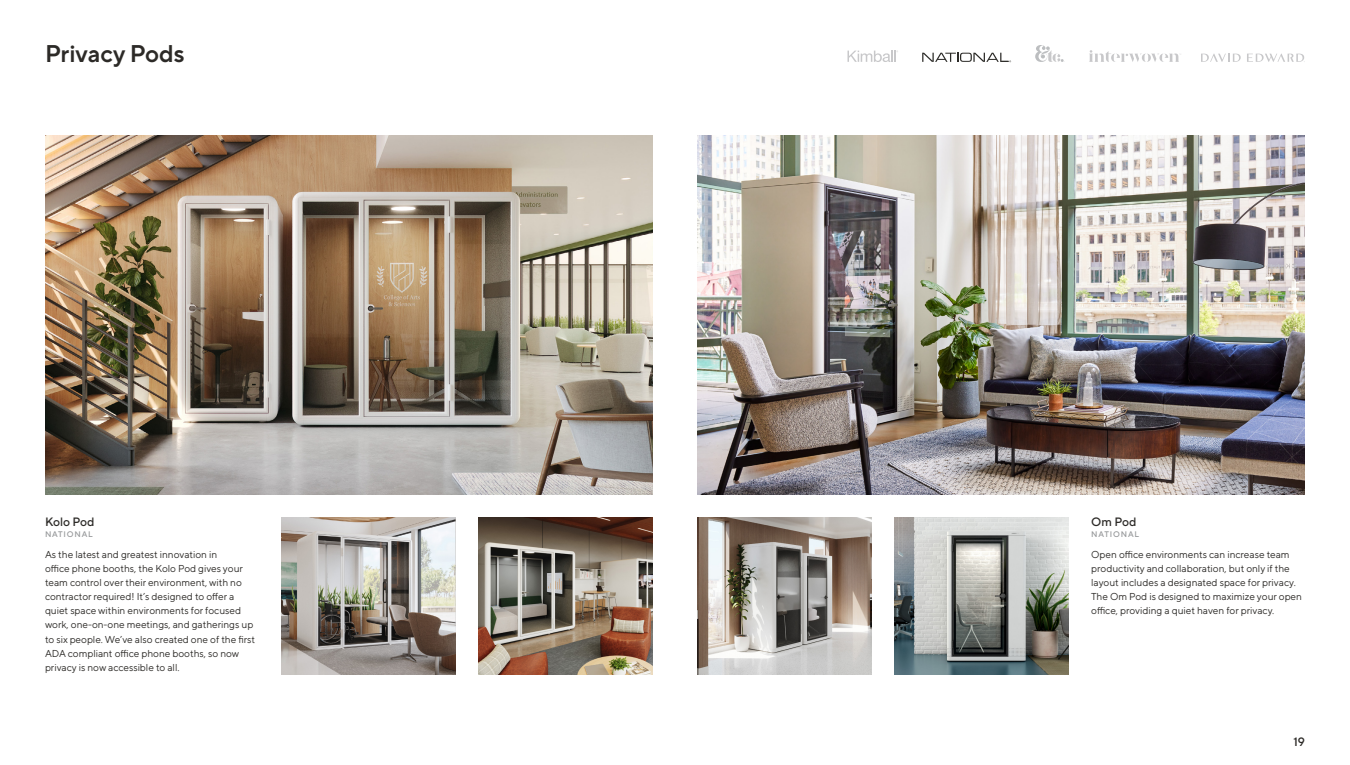
<style>
.page{position:relative;width:1350px;height:765px;background:#fff}
.page>*{position:absolute;margin:0;border:0;box-sizing:border-box;transform-origin:0 0}
.t1{font:600 24px "TT Norms Pro";color:#2c2a27}
.t2{font:500 12px "TT Norms Pro";color:#2c2a27}
.t3{font:10px/14px "TT Norms Pro";color:#2c2a27}
.t4{font:500 8px "TT Norms Pro";letter-spacing:.1em;color:#96989a}
</style>
<div class="page">
<img style="left:45px;top:135px;width:607px;height:360px">
<img style="left:478px;top:518px;width:174px;height:157px">
<img style="left:281px;top:518px;width:175px;height:157px">
<img style="left:698px;top:135px;width:607px;height:360px">
<img style="left:894px;top:518px;width:175px;height:157px">
<img style="left:698px;top:518px;width:174px;height:157px">
<svg style="left:847px;top:51px;width:51px;height:11px"></svg>
<svg style="left:922px;top:53px;width:89px;height:9px"></svg>
<svg style="left:1035px;top:45px;width:30px;height:17px"></svg>
<svg style="left:1089px;top:50px;width:92px;height:12px"></svg>
<svg style="left:1201px;top:54px;width:40px;height:8px"></svg>
<svg style="left:1247px;top:54px;width:58px;height:8px"></svg>
<h1 class="t1" style="left:45px;top:36px;width:141px">Privacy Pods</h1>
<p class="t2" style="left:45px;top:513px;width:51px">Kolo Pod</p>
<p class="t4" style="left:45px;top:528px;width:49px">NATIONAL</p>
<p class="t3" style="left:45px;top:547px;width:212px">As the latest and greatest innovation in<br>office phone booths, the Kolo Pod gives your team control over their environment, with no contractor required! It’s designed to offer a quiet space within environments for focused work, one-on-one meetings, and gatherings up to six people. We’ve also created one of the first ADA compliant office phone booths, so now privacy is now accessible to all.</p>
<p class="t2" style="left:1091px;top:513px;width:47px">Om Pod</p>
<p class="t4" style="left:1091px;top:528px;width:49px">NATIONAL</p>
<p class="t3" style="left:1091px;top:547px;width:212px">Open office environments can increase team productivity and collaboration, but only if the layout includes a designated space for privacy.<br>The Om Pod is designed to maximize your open office, providing a quiet haven for privacy.</p>
<p class="t2" style="left:1293px;top:733px;width:13px">19</p>
</div>
